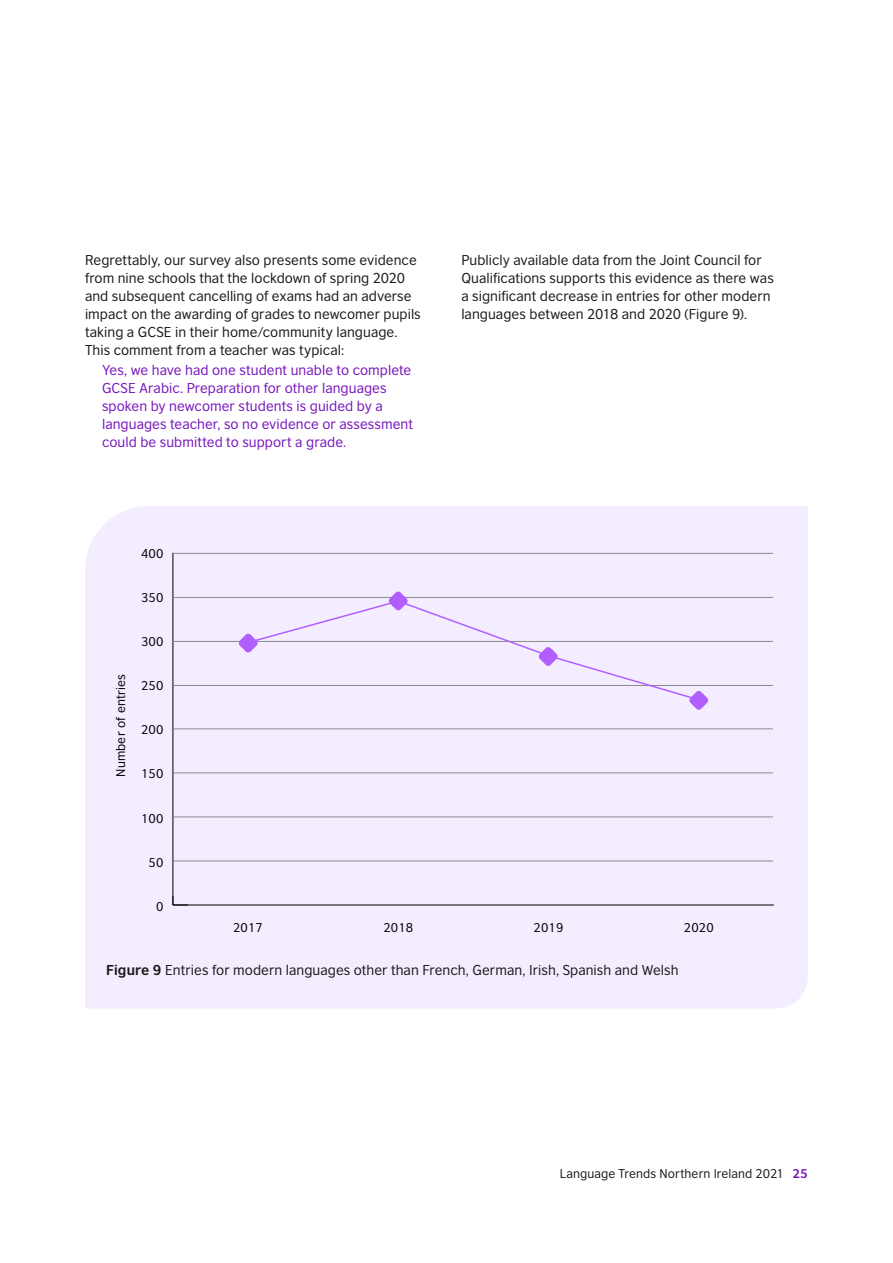
<style>
.page{position:relative;width:893px;height:1263px;background:#fff}
.page>*{position:absolute;margin:0;border:0;box-sizing:border-box;transform-origin:0 0}
.t1{font:13.5px/18px "British Council Sans";letter-spacing:.005em;color:#1a1a1a}
.t2{font:13.5px/18px "British Council Sans";letter-spacing:.005em;color:#7716bd}
.t3{font:12px "British Council Sans";letter-spacing:.01em;color:#000}
.t4{font:12px "British Council Sans";letter-spacing:.01em;color:#1a1a1a}
.s1{font-weight:700}
.s2{font-weight:700;color:#7716bd}
</style>
<div class="page">
<div style="left:85px;top:506px;width:723px;height:502px;background:#f4edff"></div>
<hr style="left:173px;top:905px;width:601px;height:1px;background:#000">
<hr style="left:173px;top:553px;width:1px;height:352px;background:#000">
<svg style="left:173px;top:896px;width:15px;height:10px"></svg>
<hr style="left:173px;top:860px;width:600px;height:1px;background:#898a8d">
<hr style="left:173px;top:816px;width:600px;height:1px;background:#898a8d">
<hr style="left:173px;top:772px;width:600px;height:1px;background:#898a8d">
<hr style="left:173px;top:728px;width:600px;height:1px;background:#898a8d">
<hr style="left:173px;top:685px;width:600px;height:1px;background:#898a8d">
<hr style="left:173px;top:641px;width:600px;height:1px;background:#898a8d">
<hr style="left:173px;top:597px;width:600px;height:1px;background:#898a8d">
<hr style="left:173px;top:553px;width:600px;height:1px;background:#898a8d">
<div style="left:246px;top:599px;width:455px;height:103px;background:#f4edff"></div>
<svg style="left:238px;top:633px;width:20px;height:20px"></svg>
<svg style="left:388px;top:591px;width:20px;height:20px"></svg>
<svg style="left:538px;top:647px;width:20px;height:19px"></svg>
<svg style="left:689px;top:691px;width:19px;height:19px"></svg>
<p class="t1" style="left:85px;top:250px;width:337px">Regrettably, our survey also presents some evidence from nine schools that the lockdown of spring 2020 and subsequent cancelling of exams had an adverse impact on the awarding of grades to newcomer pupils taking a GCSE in their home/community language.<br>This comment from a teacher was typical:</p>
<p class="t2" style="left:102px;top:360px;width:313px">Yes, we have had one student unable to complete GCSE Arabic. Preparation for other languages spoken by newcomer students is guided by a languages teacher, so no evidence or assessment could be submitted to support a grade.</p>
<p class="t3" style="left:141px;top:544px;width:24px">400</p>
<p class="t3" style="left:141px;top:588px;width:24px">350</p>
<p class="t3" style="left:111px;top:777px;width:104px;rotate:-90deg">Number of entries</p>
<p class="t3" style="left:141px;top:632px;width:24px">300</p>
<p class="t3" style="left:141px;top:676px;width:24px">250</p>
<p class="t3" style="left:141px;top:720px;width:24px">200</p>
<p class="t3" style="left:141px;top:764px;width:24px">150</p>
<p class="t3" style="left:141px;top:808px;width:24px">100</p>
<p class="t3" style="left:149px;top:852px;width:16px">50</p>
<p class="t3" style="left:156px;top:896px;width:9px">0</p>
<p class="t1" style="left:461px;top:250px;width:314px">Publicly available data from the Joint Council for Qualifications supports this evidence as there was a significant decrease in entries for other modern languages between 2018 and 2020 (Figure 9).</p>
<p class="t3" style="left:233px;top:917px;width:31px">2017</p>
<p class="t3" style="left:383px;top:917px;width:31px">2018</p>
<p class="t3" style="left:534px;top:917px;width:31px">2019</p>
<p class="t3" style="left:684px;top:917px;width:31px">2020</p>
<p class="t1" style="left:106px;top:959px;width:574px"><span class="s1">Figure 9</span> Entries for modern languages other than French, German, Irish, Spanish and Welsh</p>
<p class="t4" style="left:560px;top:1163px;width:250px">Language Trends Northern Ireland 2021 <span class="s2">25</span></p>
</div>
